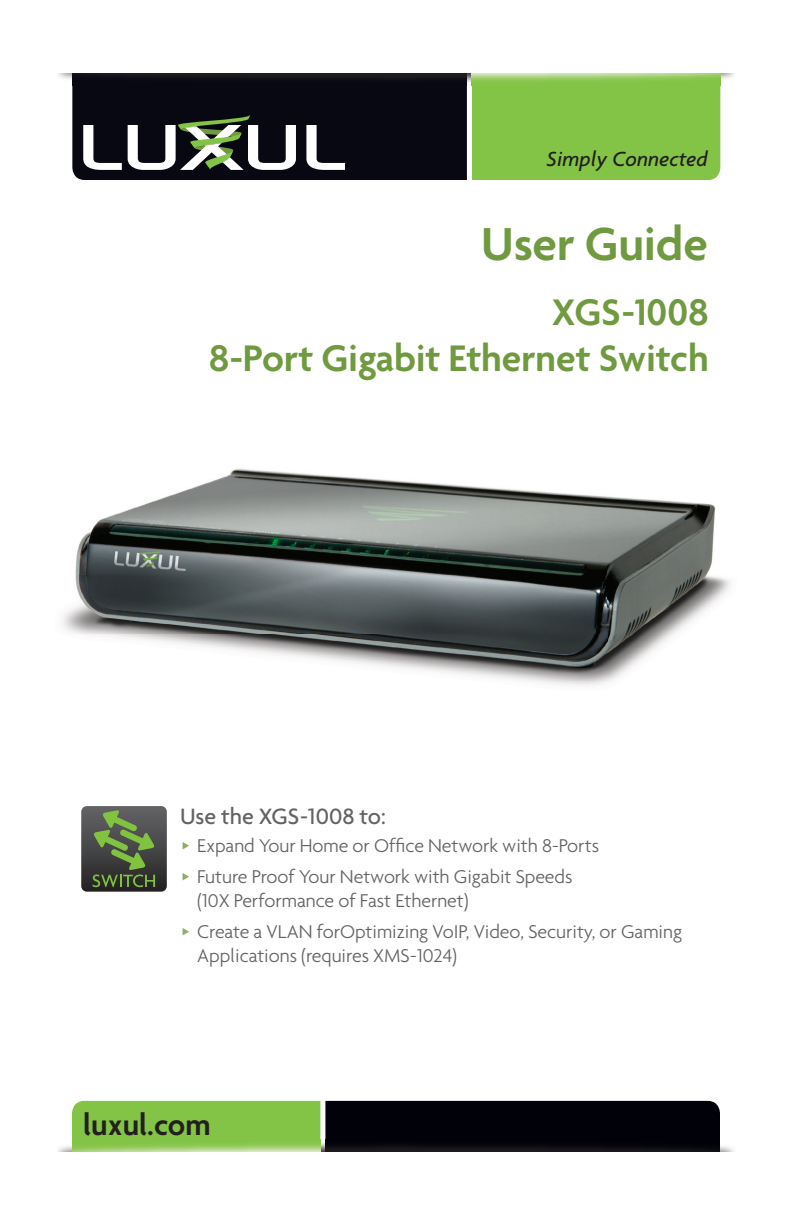
<style>
.page{position:relative;width:792px;height:1224px;background:#fff}
.page>*{position:absolute;margin:0;border:0;box-sizing:border-box;transform-origin:0 0}
.t1{font:600 50px "Agenda";color:#6f9a3f}
.t2{font:600 40px/46px "Agenda";color:#6f9a3f;text-align:right}
.t3{font:600 32px "Agenda";color:#231f20}
.t4{font:500 24px "Agenda";color:#636366}
.t5{font:italic 500 22px "Agenda";color:#231f20}
.t6{font:300 20px/31.2px "Agenda";letter-spacing:-.005em;color:#636366}
</style>
<div class="page">
<div style="left:72px;top:86px;width:395px;height:94px;background:#080813"></div>
<div style="left:472px;top:86px;width:248px;height:94px;background:#83c447"></div>
<img style="left:58px;top:73px;width:677px;height:13px">
<img style="left:72px;top:73px;width:395px;height:13px">
<img style="left:472px;top:73px;width:248px;height:13px">
<svg style="left:72px;top:1101px;width:648px;height:38px"></svg>
<img style="left:57px;top:1139px;width:677px;height:13px">
<img style="left:325px;top:1139px;width:395px;height:13px">
<img style="left:72px;top:1139px;width:248px;height:13px">
<svg style="left:83px;top:115px;width:262px;height:55px"></svg>
<img style="left:62px;top:468px;width:668px;height:217px">
<svg style="left:81px;top:806px;width:86px;height:86px"></svg>
<p class="t5" style="left:547px;top:145px;width:163px">Simply Connected</p>
<h1 class="t1" style="left:481px;top:217px;width:228px">User Guide</h1>
<h2 class="t2" style="left:209px;top:292px;width:501px">XGS-1008<br>8-Port Gigabit Ethernet Switch</h2>
<p class="t4" style="left:180px;top:802px;width:207px">Use the XGS-1008 to:</p>
<p class="t6" style="left:197px;top:829px;width:403px">Expand Your Home or Office Network with 8-Ports<br>Future Proof Your Network with Gigabit Speeds</p>
<p class="t6" style="left:197px;top:885px;width:486px">(10X Performance of Fast Ethernet)<br>Create a VLAN for Optimizing VoIP, Video, Security, or Gaming</p>
<p class="t6" style="left:197px;top:940px;width:261px">Applications (requires XMS-1024)</p>
<h3 class="t3" style="left:83px;top:1108px;width:129px">luxul.com</h3>
</div>
